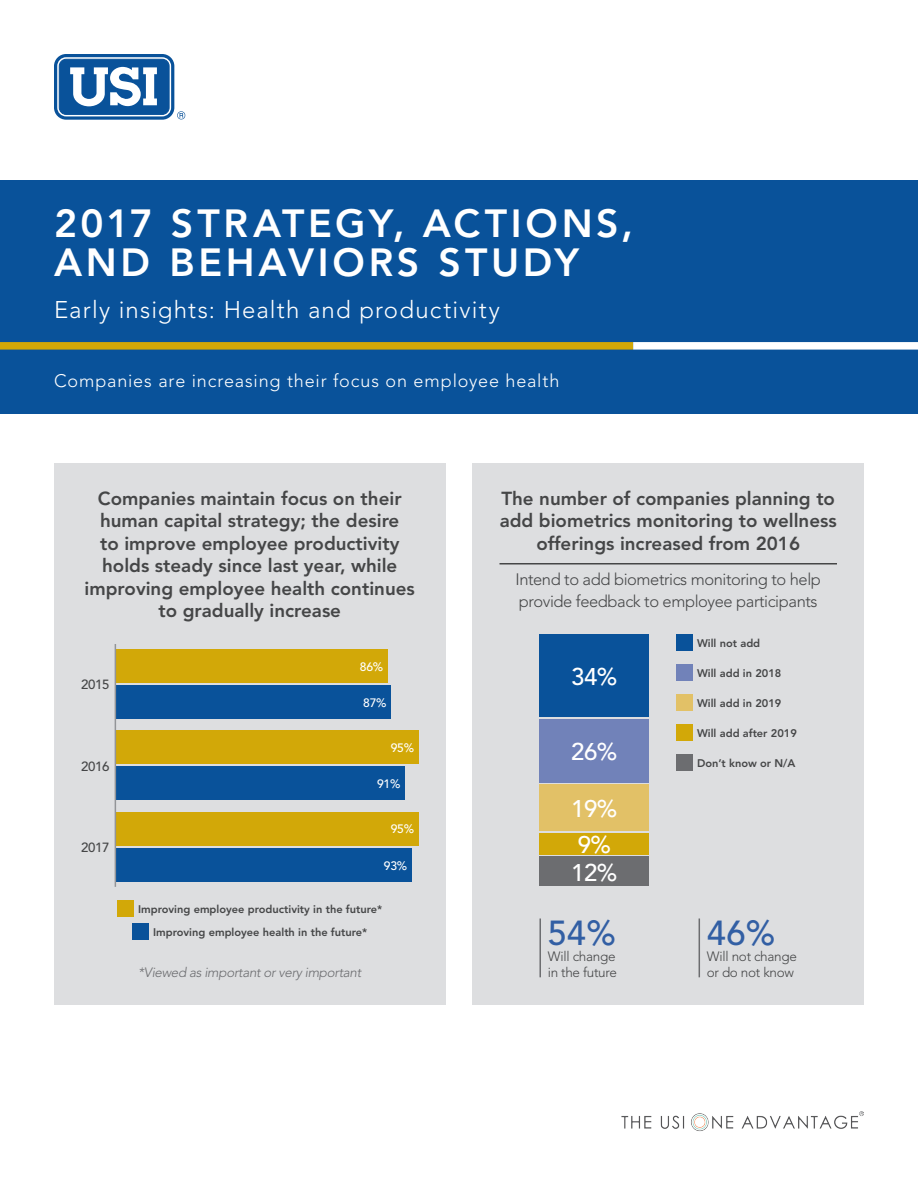
<style>
.page{position:relative;width:918px;height:1188px;background:#fff}
.page>*{position:absolute;margin:0;border:0;box-sizing:border-box;transform-origin:0 0}
.t1{font:800 39px/39px "Avenir";letter-spacing:.095em;color:#fff}
.t2{font:500 34.5px "Avenir";color:#325fa4}
.t3{font:300 24px "Avenir";letter-spacing:.045em;color:#fff}
.t4{font:500 24px/36.2px "Avenir";letter-spacing:-.02em;color:#fff}
.t5{font:800 18.75px/22.5px "Avenir";color:#454647;text-align:center}
.t6{font:300 18px "Avenir";letter-spacing:.045em;color:#fff}
.t7{font:300 16.5px/22.5px "Avenir";letter-spacing:-.025em;color:#454647}
.t8{font:300 13.5px/16.2px "Avenir";letter-spacing:-.02em;color:#454647}
.t9{font:italic 300 13.5px "Avenir";letter-spacing:-.025em;color:#6c6d70}
.t10{font:500 13.2px "Avenir";letter-spacing:-.02em;color:#454647}
.t11{font:500 12.15px "Avenir";letter-spacing:-.02em;color:#fff}
.t12{font:800 11.1px/23.2px "Avenir";color:#454647;text-align:center}
</style>
<div class="page">
<svg style="left:54px;top:54px;width:120px;height:66px"></svg>
<svg style="left:57px;top:57px;width:114px;height:59px"></svg>
<div style="left:59px;top:59px;width:110px;height:55px;background:#09529a;border-radius:7px"></div>
<div style="left:59px;top:59px;width:110px;height:56px;border:1px solid #09529a;border-radius:7px"></div>
<svg style="left:70px;top:67px;width:87px;height:39px"></svg>
<svg style="left:177px;top:111px;width:8px;height:8px"></svg>
<div style="left:0;top:181px;width:918px;height:233px;background:#09529a"></div>
<div style="left:0;top:342px;width:633px;height:8px;background:#d2a808"></div>
<div style="left:633px;top:342px;width:285px;height:8px;background:#fff"></div>
<div style="left:54px;top:463px;width:392px;height:541px;background:#dddee0"></div>
<div style="left:472px;top:463px;width:392px;height:541px;background:#dddee0"></div>
<hr style="left:500px;top:563px;width:337px;height:2px;background:#454647">
<div style="left:117px;top:900px;width:17px;height:17px;background:#d2a808"></div>
<div style="left:132px;top:924px;width:17px;height:16px;background:#09529a"></div>
<div style="left:115px;top:767px;width:290px;height:33px;background:#09529a"></div>
<div style="left:115px;top:730px;width:303px;height:34px;background:#d2a808"></div>
<div style="left:115px;top:848px;width:297px;height:34px;background:#09529a"></div>
<div style="left:115px;top:812px;width:303px;height:34px;background:#d2a808"></div>
<div style="left:115px;top:685px;width:276px;height:34px;background:#09529a"></div>
<div style="left:115px;top:649px;width:273px;height:34px;background:#d2a808"></div>
<hr style="left:115px;top:644px;width:1px;height:243px;background:#939598">
<div style="left:539px;top:857px;width:110px;height:29px;background:#6c6d70"></div>
<div style="left:539px;top:833px;width:110px;height:22px;background:#d2a808"></div>
<div style="left:540px;top:784px;width:109px;height:47px;background:#e2c167"></div>
<div style="left:540px;top:634px;width:109px;height:83px;background:#09529a"></div>
<div style="left:540px;top:719px;width:109px;height:63px;background:#7182b9"></div>
<div style="left:676px;top:634px;width:17px;height:17px;background:#09529a"></div>
<div style="left:676px;top:664px;width:17px;height:17px;background:#7182b9"></div>
<div style="left:676px;top:694px;width:17px;height:17px;background:#e2c167"></div>
<div style="left:676px;top:724px;width:17px;height:17px;background:#d2a808"></div>
<div style="left:676px;top:754px;width:17px;height:17px;background:#6c6d70"></div>
<hr style="left:539px;top:919px;width:2px;height:58px;background:#6c6d70">
<hr style="left:699px;top:919px;width:1px;height:58px;background:#6c6d70">
<img style="left:622px;top:1111px;width:242px;height:21px">
<h1 class="t1" style="left:54px;top:204px;width:581px">2017 STRATEGY, ACTIONS,<br>AND BEHAVIORS STUDY</h1>
<p class="t3" style="left:54px;top:296px;width:447px">Early insights: Health and productivity</p>
<p class="t6" style="left:54px;top:370px;width:507px">Companies are increasing their focus on employee health</p>
<p class="t5" style="left:85px;top:487px;width:332px">Companies maintain focus on their human capital strategy; the desire<br>to improve employee productivity holds steady since last year, while improving employee health continues to gradually increase</p>
<p class="t5" style="left:500px;top:487px;width:339px">The number of companies planning to add biometrics monitoring to wellness offerings increased from 2016</p>
<p class="t7" style="left:516px;top:568px;width:307px">Intend to add biometrics monitoring to help provide feedback to employee participants</p>
<p class="t10" style="left:81px;top:677px;width:30px">2015</p>
<p class="t10" style="left:81px;top:758px;width:30px">2016</p>
<p class="t10" style="left:81px;top:840px;width:30px">2017</p>
<p class="t11" style="left:360px;top:659px;width:25px">86%</p>
<p class="t11" style="left:363px;top:695px;width:25px">87%</p>
<p class="t11" style="left:391px;top:741px;width:25px">95%</p>
<p class="t11" style="left:377px;top:777px;width:25px">91%</p>
<p class="t11" style="left:391px;top:822px;width:25px">95%</p>
<p class="t11" style="left:384px;top:858px;width:25px">93%</p>
<p class="t12" style="left:138px;top:897px;width:246px">Improving employee productivity in the future*<br>Improving employee health in the future*</p>
<p class="t9" style="left:138px;top:965px;width:224px">*Viewed as important or very important</p>
<p class="t4" style="left:571px;top:659px;width:48px">34%</p>
<p class="t4" style="left:571px;top:734px;width:48px">26%</p>
<p class="t4" style="left:571px;top:791px;width:48px">19%<br>9%</p>
<p class="t4" style="left:571px;top:855px;width:48px">12%</p>
<h2 class="t2" style="left:548px;top:913px;width:70px">54%</h2>
<p class="t8" style="left:548px;top:948px;width:71px">Will change in the future</p>
<p class="t12" style="left:697px;top:631px;width:65px">Will not add</p>
<p class="t12" style="left:697px;top:661px;width:86px">Will add in 2018</p>
<p class="t12" style="left:697px;top:691px;width:86px">Will add in 2019</p>
<p class="t12" style="left:697px;top:721px;width:101px">Will add after 2019</p>
<p class="t12" style="left:697px;top:751px;width:100px">Don’t know or N/A</p>
<h2 class="t2" style="left:707px;top:913px;width:70px">46%</h2>
<p class="t8" style="left:707px;top:948px;width:92px">Will not change or do not know</p>
</div>
